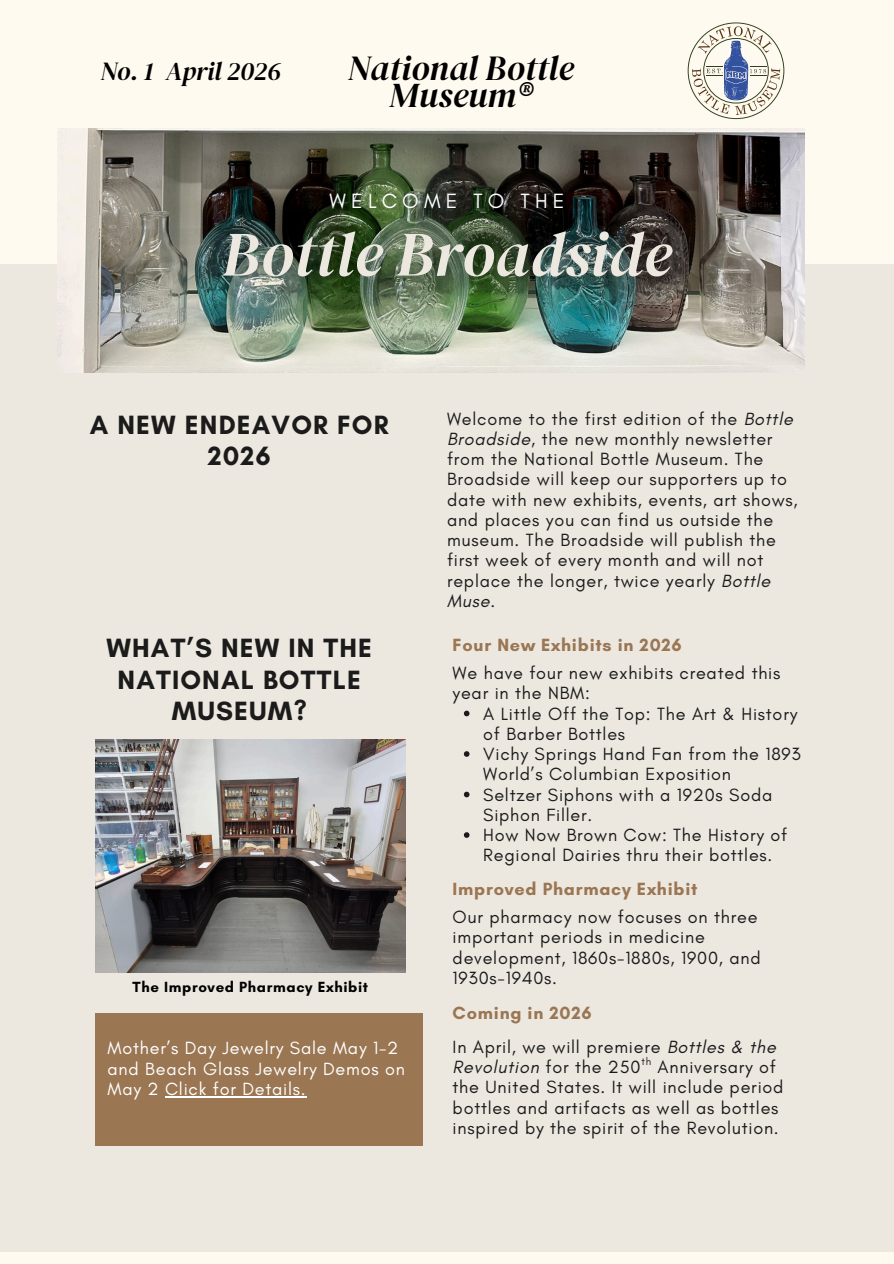
<style>
.page{position:relative;width:894px;height:1264px;background:#fff}
.page>*{position:absolute;margin:0;border:0;box-sizing:border-box;transform-origin:0 0}
.t1{font:italic 63px "DM Serif Display";color:#ece8e0}
.t2{font:italic 34.8px/27px "DM Serif Display";color:#000;text-align:center}
.t3{font:700 26.85px/31.5px "Glacial Indifference";letter-spacing:.045em;color:#1b1b1b;text-align:center}
.t4{font:italic 25.8px "DM Serif Display";color:#000}
.t5{font:21px "Glacial Indifference";letter-spacing:.245em;color:#fff}
.t6{font:18px/20.2px "Glacial Indifference";letter-spacing:.045em;color:#1b1b1b}
.t7{font:18px/20.2px "Glacial Indifference";letter-spacing:.045em;color:#fff}
.t8{font:700 18px "Glacial Indifference";letter-spacing:.045em;color:#9a7653}
.t9{font:700 15px "Glacial Indifference";letter-spacing:.045em;color:#000}
.t10{font:10.8px "Glacial Indifference";color:#1b1b1b}
.s1{font-style:italic}
</style>
<div class="page">
<div style="left:0;top:0;width:893px;height:1263px;background:#fffaef"></div>
<div style="left:0;top:264px;width:893px;height:987px;background:#ece8e0"></div>
<div style="left:95px;top:1013px;width:327px;height:132px;background:#9a7653"></div>
<img style="left:58px;top:128px;width:746px;height:244px">
<svg style="left:687px;top:22px;width:97px;height:97px"></svg>
<img style="left:95px;top:739px;width:310px;height:233px">
<svg style="left:463px;top:710px;width:6px;height:6px"></svg>
<svg style="left:463px;top:751px;width:6px;height:5px"></svg>
<svg style="left:463px;top:791px;width:6px;height:6px"></svg>
<svg style="left:463px;top:832px;width:6px;height:5px"></svg>
<hr style="left:165px;top:1095px;width:141px;height:2px;background:#fff">
<h4 class="t4" style="left:101px;top:53px;width:182px">No. 1 April 2026</h4>
<h2 class="t2" style="left:348px;top:54px;width:227px">National Bottle<br>Museum®</h2>
<h5 class="t5" style="left:329px;top:188px;width:236px">WELCOME TO THE</h5>
<h1 class="t1" style="left:222px;top:210px;width:451px">Bottle Broadside</h1>
<h3 class="t3" style="left:90px;top:408px;width:300px">A NEW ENDEAVOR FOR<br>2026</h3>
<h3 class="t3" style="left:106px;top:632px;width:267px">WHAT’S NEW IN THE<br>NATIONAL BOTTLE<br>MUSEUM?</h3>
<p class="t9" style="left:133px;top:978px;width:237px">The Improved Pharmacy Exhibit</p>
<p class="t7" style="left:108px;top:1037px;width:299px">Mother’s Day Jewelry Sale May 1-2 and Beach Glass Jewelry Demos on<br>May 2 Click for Details.</p>
<p class="t6" style="left:447px;top:408px;width:352px">Welcome to the first edition of the <span class="s1">Bottle Broadside</span>, the new monthly newsletter from the National Bottle Museum. The Broadside will keep our supporters up to date with new exhibits, events, art shows, and places you can find us outside the museum. The Broadside will publish the first week of every month and will not replace the longer, twice yearly <span class="s1">Bottle Muse</span>.</p>
<h6 class="t8" style="left:452px;top:633px;width:231px">Four New Exhibits in 2026</h6>
<p class="t6" style="left:452px;top:662px;width:329px">We have four new exhibits created this year in the NBM:</p>
<p class="t6" style="left:483px;top:703px;width:315px">A Little Off the Top: The Art &amp; History of Barber Bottles</p>
<p class="t6" style="left:483px;top:743px;width:319px">Vichy Springs Hand Fan from the 1893<br>World’s Columbian Exposition</p>
<p class="t6" style="left:483px;top:784px;width:290px">Seltzer Siphons with a 1920s Soda<br>Siphon Filler.</p>
<p class="t6" style="left:483px;top:824px;width:305px">How Now Brown Cow: The History of<br>Regional Dairies thru their bottles.</p>
<h6 class="t8" style="left:452px;top:877px;width:246px">Improved Pharmacy Exhibit</h6>
<p class="t6" style="left:452px;top:906px;width:309px">Our pharmacy now focuses on three important periods in medicine development, 1860s-1880s, 1900, and<br>1930s-1940s.</p>
<h6 class="t8" style="left:452px;top:1001px;width:141px">Coming in 2026</h6>
<p class="t6" style="left:452px;top:1036px;width:332px">In April, we will premiere <span class="s1">Bottles &amp; the Revolution</span> for the 250 Anniversary of the United States. It will include period bottles and artifacts as well as bottles inspired by the spirit of the Revolution.</p>
<p class="t10" style="left:641px;top:1054px;width:11px">th</p>
</div>
